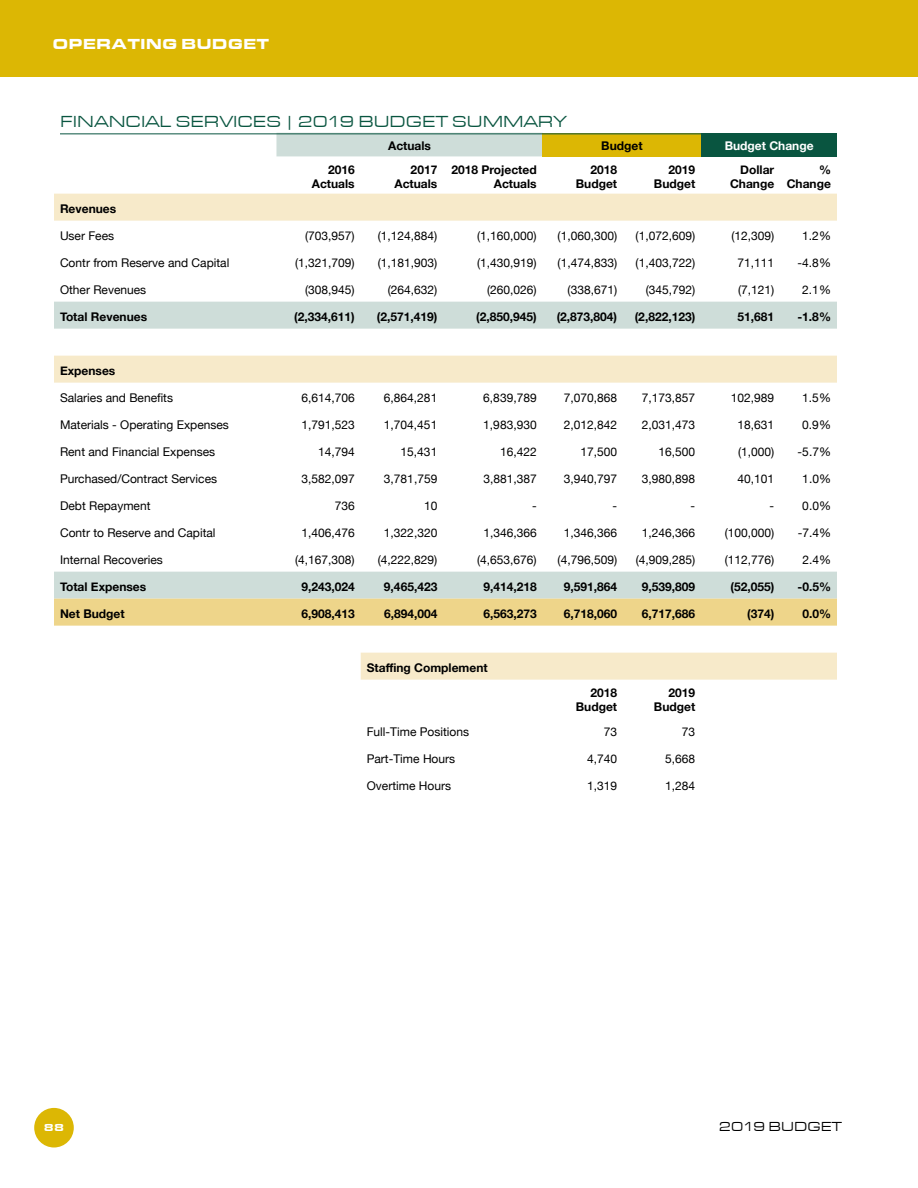
<style>
.page{position:relative;width:918px;height:1188px;background:#fff}
.page>*{position:absolute;margin:0;border:0;box-sizing:border-box;transform-origin:0 0}
.t1{font:16.5px "Eurostile T Regu Exte";color:#095540}
.t2{font:900 15px "Eurostile Extended";color:#fff}
.t3{font:13.5px "Eurostile T Regu Exte";color:#000}
.t4{font:12px "Helvetica Neue";color:#000}
.t5{font:700 12px/13.5px "Helvetica Neue";color:#000;text-align:right}
.t6{font:700 12px "Helvetica Neue";color:#fff}
.t7{font:900 10.5px "Eurostile Extended";color:#fff}
</style>
<div class="page">
<div style="left:0;top:0;width:918px;height:76px;background:#dcb704"></div>
<div style="left:34px;top:1108px;width:40px;height:40px;background:#dcb704;border-radius:50%"></div>
<svg style="left:54px;top:134px;width:783px;height:60px"></svg>
<div style="left:543px;top:133px;width:158px;height:23px;background:#dcb704"></div>
<div style="left:701px;top:133px;width:136px;height:23px;background:#095540"></div>
<svg style="left:54px;top:194px;width:783px;height:486px"></svg>
<div style="left:54px;top:599px;width:783px;height:27px;background:#eed58a"></div>
<hr style="left:60px;top:133px;width:771px;height:1px;background:#095540">
<p class="t2" style="left:52px;top:35px;width:218px">OPERATING BUDGET</p>
<h1 class="t1" style="left:60px;top:112px;width:509px">FINANCIAL SERVICES | 2019 BUDGET SUMMARY</h1>
<p class="t5" style="left:388px;top:140px;width:44px">Actuals</p>
<p class="t5" style="left:601px;top:140px;width:43px">Budget</p>
<p class="t6" style="left:725px;top:137px;width:90px">Budget Change</p>
<p class="t5" style="left:312px;top:163px;width:44px">2016<br>Actuals</p>
<p class="t5" style="left:394px;top:163px;width:44px">2017<br>Actuals</p>
<p class="t5" style="left:451px;top:163px;width:87px">2018 Projected<br>Actuals</p>
<p class="t5" style="left:576px;top:163px;width:43px">2018<br>Budget</p>
<p class="t5" style="left:654px;top:163px;width:43px">2019<br>Budget</p>
<p class="t5" style="left:730px;top:163px;width:46px">Dollar<br>Change</p>
<p class="t5" style="left:787px;top:163px;width:46px">%<br>Change</p>
<p class="t5" style="left:60px;top:202px;width:58px">Revenues</p>
<p class="t4" style="left:60px;top:227px;width:56px">User Fees</p>
<p class="t4" style="left:305px;top:227px;width:51px">(703,957)</p>
<p class="t4" style="left:378px;top:227px;width:61px">(1,124,884)</p>
<p class="t4" style="left:477px;top:227px;width:61px">(1,160,000)</p>
<p class="t4" style="left:558px;top:227px;width:61px">(1,060,300)</p>
<p class="t4" style="left:636px;top:227px;width:61px">(1,072,609)</p>
<p class="t4" style="left:731px;top:227px;width:44px">(12,309)</p>
<p class="t4" style="left:802px;top:227px;width:30px">1.2%</p>
<p class="t4" style="left:60px;top:254px;width:171px">Contr from Reserve and Capital</p>
<p class="t4" style="left:295px;top:254px;width:61px">(1,321,709)</p>
<p class="t4" style="left:378px;top:254px;width:61px">(1,181,903)</p>
<p class="t4" style="left:477px;top:254px;width:61px">(1,430,919)</p>
<p class="t4" style="left:558px;top:254px;width:61px">(1,474,833)</p>
<p class="t4" style="left:636px;top:254px;width:61px">(1,403,722)</p>
<p class="t4" style="left:738px;top:254px;width:38px">71,111</p>
<p class="t4" style="left:798px;top:254px;width:35px">-4.8%</p>
<p class="t4" style="left:60px;top:281px;width:88px">Other Revenues</p>
<p class="t4" style="left:305px;top:281px;width:51px">(308,945)</p>
<p class="t4" style="left:388px;top:281px;width:51px">(264,632)</p>
<p class="t4" style="left:487px;top:281px;width:51px">(260,026)</p>
<p class="t4" style="left:568px;top:281px;width:51px">(338,671)</p>
<p class="t4" style="left:646px;top:281px;width:51px">(345,792)</p>
<p class="t4" style="left:738px;top:281px;width:38px">(7,121)</p>
<p class="t4" style="left:802px;top:281px;width:30px">2.1%</p>
<p class="t5" style="left:60px;top:310px;width:89px">Total Revenues</p>
<p class="t5" style="left:294px;top:310px;width:62px">(2,334,611)</p>
<p class="t5" style="left:377px;top:310px;width:62px">(2,571,419)</p>
<p class="t5" style="left:476px;top:310px;width:62px">(2,850,945)</p>
<p class="t5" style="left:557px;top:310px;width:62px">(2,873,804)</p>
<p class="t5" style="left:635px;top:310px;width:62px">(2,822,123)</p>
<p class="t5" style="left:738px;top:310px;width:38px">51,681</p>
<p class="t5" style="left:797px;top:310px;width:35px">-1.8%</p>
<p class="t5" style="left:60px;top:364px;width:57px">Expenses</p>
<p class="t4" style="left:60px;top:389px;width:115px">Salaries and Benefits</p>
<p class="t4" style="left:301px;top:389px;width:55px">6,614,706</p>
<p class="t4" style="left:384px;top:389px;width:55px">6,864,281</p>
<p class="t4" style="left:483px;top:389px;width:55px">6,839,789</p>
<p class="t4" style="left:564px;top:389px;width:55px">7,070,868</p>
<p class="t4" style="left:642px;top:389px;width:55px">7,173,857</p>
<p class="t4" style="left:731px;top:389px;width:45px">102,989</p>
<p class="t4" style="left:802px;top:389px;width:30px">1.5%</p>
<p class="t4" style="left:60px;top:416px;width:170px">Materials - Operating Expenses</p>
<p class="t4" style="left:301px;top:416px;width:55px">1,791,523</p>
<p class="t4" style="left:384px;top:416px;width:55px">1,704,451</p>
<p class="t4" style="left:483px;top:416px;width:55px">1,983,930</p>
<p class="t4" style="left:564px;top:416px;width:55px">2,012,842</p>
<p class="t4" style="left:642px;top:416px;width:55px">2,031,473</p>
<p class="t4" style="left:738px;top:416px;width:38px">18,631</p>
<p class="t4" style="left:802px;top:416px;width:30px">0.9%</p>
<p class="t4" style="left:60px;top:443px;width:157px">Rent and Financial Expenses</p>
<p class="t4" style="left:318px;top:443px;width:38px">14,794</p>
<p class="t4" style="left:401px;top:443px;width:38px">15,431</p>
<p class="t4" style="left:500px;top:443px;width:38px">16,422</p>
<p class="t4" style="left:580px;top:443px;width:38px">17,500</p>
<p class="t4" style="left:659px;top:443px;width:38px">16,500</p>
<p class="t4" style="left:738px;top:443px;width:38px">(1,000)</p>
<p class="t4" style="left:798px;top:443px;width:35px">-5.7%</p>
<p class="t4" style="left:60px;top:470px;width:159px">Purchased/Contract Services</p>
<p class="t4" style="left:301px;top:470px;width:55px">3,582,097</p>
<p class="t4" style="left:384px;top:470px;width:55px">3,781,759</p>
<p class="t4" style="left:483px;top:470px;width:55px">3,881,387</p>
<p class="t4" style="left:564px;top:470px;width:55px">3,940,797</p>
<p class="t4" style="left:642px;top:470px;width:55px">3,980,898</p>
<p class="t4" style="left:738px;top:470px;width:38px">40,101</p>
<p class="t4" style="left:802px;top:470px;width:30px">1.0%</p>
<p class="t4" style="left:60px;top:497px;width:92px">Debt Repayment</p>
<p class="t4" style="left:335px;top:497px;width:22px">736</p>
<p class="t4" style="left:424px;top:497px;width:15px">10</p>
<p class="t4" style="left:532px;top:497px;width:6px">-</p>
<p class="t4" style="left:613px;top:497px;width:6px">-</p>
<p class="t4" style="left:691px;top:497px;width:6px">-</p>
<p class="t4" style="left:770px;top:497px;width:63px">- 0.0%</p>
<p class="t4" style="left:60px;top:524px;width:157px">Contr to Reserve and Capital</p>
<p class="t4" style="left:301px;top:524px;width:55px">1,406,476</p>
<p class="t4" style="left:384px;top:524px;width:55px">1,322,320</p>
<p class="t4" style="left:483px;top:524px;width:55px">1,346,366</p>
<p class="t4" style="left:564px;top:524px;width:55px">1,346,366</p>
<p class="t4" style="left:642px;top:524px;width:55px">1,246,366</p>
<p class="t4" style="left:725px;top:524px;width:51px">(100,000)</p>
<p class="t4" style="left:798px;top:524px;width:35px">-7.4%</p>
<p class="t4" style="left:60px;top:551px;width:104px">Internal Recoveries</p>
<p class="t4" style="left:295px;top:551px;width:61px">(4,167,308)</p>
<p class="t4" style="left:378px;top:551px;width:61px">(4,222,829)</p>
<p class="t4" style="left:477px;top:551px;width:61px">(4,653,676)</p>
<p class="t4" style="left:558px;top:551px;width:61px">(4,796,509)</p>
<p class="t4" style="left:636px;top:551px;width:61px">(4,909,285)</p>
<p class="t4" style="left:725px;top:551px;width:51px">(112,776)</p>
<p class="t4" style="left:802px;top:551px;width:30px">2.4%</p>
<p class="t5" style="left:60px;top:580px;width:88px">Total Expenses</p>
<p class="t5" style="left:301px;top:580px;width:55px">9,243,024</p>
<p class="t5" style="left:384px;top:580px;width:55px">9,465,423</p>
<p class="t5" style="left:483px;top:580px;width:55px">9,414,218</p>
<p class="t5" style="left:564px;top:580px;width:55px">9,591,864</p>
<p class="t5" style="left:642px;top:580px;width:55px">9,539,809</p>
<p class="t5" style="left:731px;top:580px;width:45px">(52,055)</p>
<p class="t5" style="left:797px;top:580px;width:35px">-0.5%</p>
<p class="t5" style="left:60px;top:607px;width:66px">Net Budget</p>
<p class="t5" style="left:301px;top:607px;width:55px">6,908,413</p>
<p class="t5" style="left:384px;top:607px;width:55px">6,894,004</p>
<p class="t5" style="left:483px;top:607px;width:55px">6,563,273</p>
<p class="t5" style="left:564px;top:607px;width:55px">6,718,060</p>
<p class="t5" style="left:642px;top:607px;width:55px">6,717,686</p>
<p class="t5" style="left:747px;top:607px;width:29px">(374)</p>
<p class="t5" style="left:802px;top:607px;width:30px">0.0%</p>
<p class="t5" style="left:367px;top:661px;width:122px">Staffing Complement</p>
<p class="t5" style="left:576px;top:687px;width:43px">2018<br>Budget</p>
<p class="t5" style="left:654px;top:687px;width:43px">2019<br>Budget</p>
<p class="t4" style="left:367px;top:723px;width:104px">Full-Time Positions</p>
<p class="t4" style="left:604px;top:723px;width:15px">73</p>
<p class="t4" style="left:682px;top:723px;width:15px">73</p>
<p class="t4" style="left:367px;top:750px;width:90px">Part-Time Hours</p>
<p class="t4" style="left:587px;top:750px;width:32px">4,740</p>
<p class="t4" style="left:665px;top:750px;width:32px">5,668</p>
<p class="t4" style="left:367px;top:777px;width:86px">Overtime Hours</p>
<p class="t4" style="left:587px;top:777px;width:32px">1,319</p>
<p class="t4" style="left:665px;top:777px;width:32px">1,284</p>
<p class="t7" style="left:44px;top:1122px;width:22px">88</p>
<p class="t3" style="left:719px;top:1119px;width:124px">2019 BUDGET</p>
</div>
